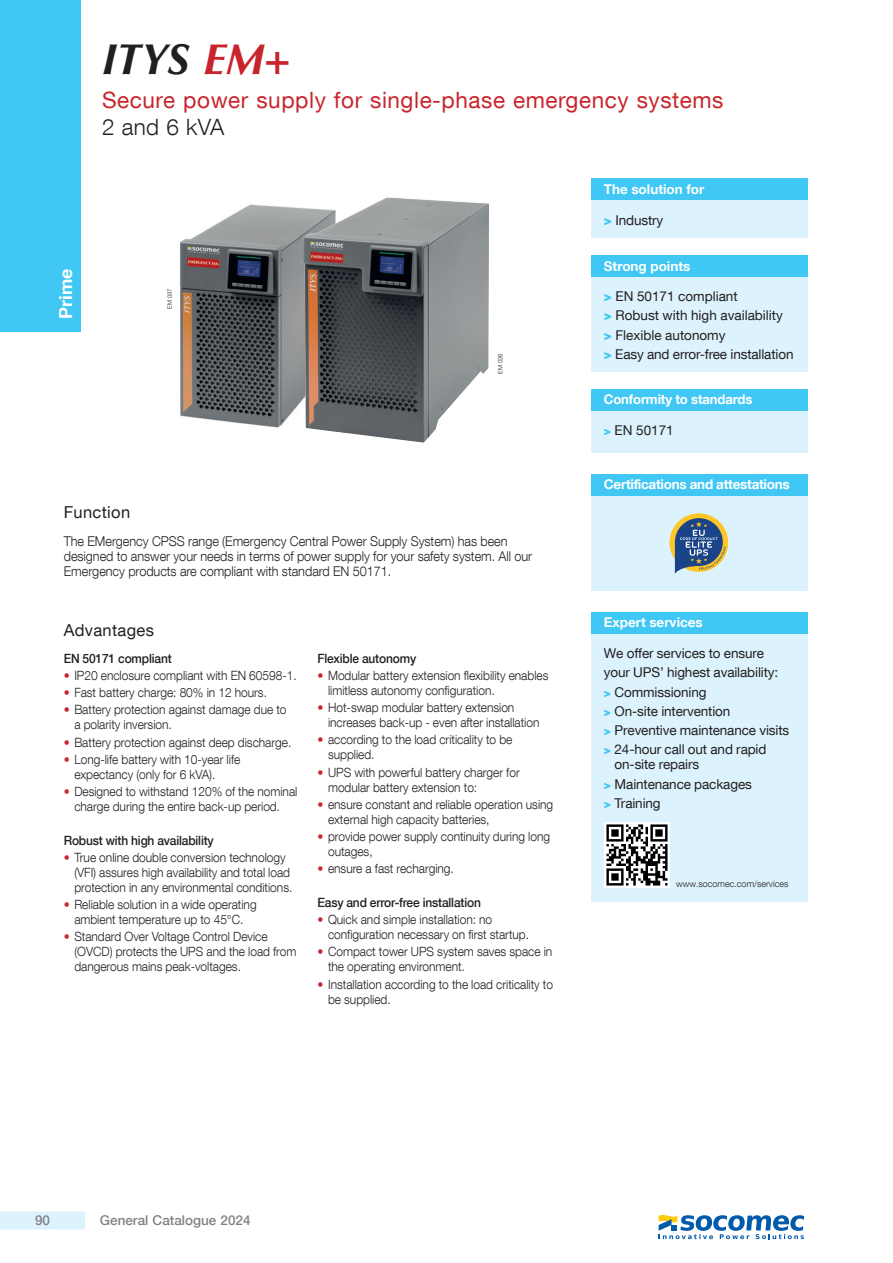
<style>
.page{position:relative;width:893px;height:1263px;background:#fff}
.page>*{position:absolute;margin:0;border:0;box-sizing:border-box;transform-origin:0 0}
.produit_page_1{font:italic 700 43.5px "Optima LT Std";color:#231f20}
.phase_puissance{font:22.5px "Helvetica Neue LT Com";letter-spacing:.025em;color:#c8242b}
.sous_titre_noir{font:300 22.5px "Helvetica Neue LT Com";letter-spacing:.01em;color:#231f20}
.t1{font:700 18px "Helvetica Neue LT Com";color:#fff}
.sous_titre_1ere_p{font:16.5px "Helvetica Neue LT Com";letter-spacing:.02em;color:#231f20}
.navig_texte_PR{font:13.5px/15px "Helvetica Neue LT Com";letter-spacing:-.01em;color:#231f20}
.texte_puce_light{font:300 13.5px/15px "Helvetica Neue LT Com";letter-spacing:-.005em;color:#231f20;scale:.94 1}
.navig_titre{font:700 13.5px "Helvetica Neue LT Com";letter-spacing:-.01em;color:#fff}
.t2{font:500 13.5px "Helvetica Neue LT Com";color:#808285}
.t3{font:300 12.75px/15px "Helvetica Neue LT Com";letter-spacing:-.005em;color:#231f20;scale:.94 1}
.Texte_medium_8_5{font:500 12.75px "Helvetica Neue LT Com";letter-spacing:-.015em;color:#231f20;scale:.94 1}
.titre_page{font:300 9px "Helvetica Neue LT Com";color:#231f20}
.reference{font:300 6px "Helvetica Neue LT Com";color:#231f20}
.s1{color:#c8242b}
.s2{font-weight:900;color:#40c7f4}
.s3{font-weight:900;font-size:12px;color:#40c7f4}
</style>
<div class="page">
<div style="left:0;top:1211px;width:85px;height:18px;background:#dcf2fc"></div>
<div style="left:0;top:0;width:81px;height:332px;background:#40c7f4"></div>
<div style="left:591px;top:179px;width:217px;height:59px;background:#dcf2fc"></div>
<div style="left:591px;top:179px;width:217px;height:21px;background:#40c7f4"></div>
<div style="left:591px;top:255px;width:217px;height:117px;background:#dcf2fc"></div>
<div style="left:591px;top:255px;width:217px;height:21px;background:#40c7f4"></div>
<div style="left:591px;top:389px;width:217px;height:64px;background:#dcf2fc"></div>
<div style="left:591px;top:389px;width:217px;height:21px;background:#40c7f4"></div>
<img style="left:180px;top:204px;width:123px;height:224px">
<img style="left:303px;top:197px;width:186px;height:245px">
<div style="left:591px;top:612px;width:217px;height:289px;background:#dcf2fc"></div>
<div style="left:591px;top:612px;width:217px;height:21px;background:#40c7f4"></div>
<img style="left:605px;top:823px;width:64px;height:64px">
<div style="left:591px;top:474px;width:217px;height:117px;background:#dcf2fc"></div>
<div style="left:591px;top:474px;width:217px;height:21px;background:#40c7f4"></div>
<svg style="left:669px;top:513px;width:59px;height:59px"></svg>
<svg style="left:675px;top:518px;width:51px;height:56px;background:#6d7f8c"></svg>
<svg style="left:659px;top:1215px;width:145px;height:24px"></svg>
<h3 class="t1" style="left:54px;top:319px;width:52px;rotate:-90deg">Prime</h3>
<p class="produit_page_1" style="left:102px;top:34px;width:190px">ITYS <span class="s1">EM+</span></p>
<p class="phase_puissance" style="left:102px;top:86px;width:623px">Secure power supply for single-phase emergency systems</p>
<p class="sous_titre_noir" style="left:102px;top:114px;width:124px">2 and 6 kVA</p>
<p class="reference" style="left:166px;top:309px;width:22px;rotate:-90deg">EM 037</p>
<p class="reference" style="left:497px;top:374px;width:22px;rotate:-90deg">EM 026</p>
<p class="navig_titre" style="left:604px;top:181px;width:102px">The solution for</p>
<p class="navig_texte_PR" style="left:604px;top:212px;width:61px"><span class="s2">&gt;</span> Industry</p>
<p class="navig_titre" style="left:604px;top:257px;width:88px">Strong points</p>
<p class="navig_texte_PR" style="left:604px;top:288px;width:135px"><span class="s2">&gt;</span> EN 50171 compliant</p>
<p class="navig_texte_PR" style="left:604px;top:308px;width:181px"><span class="s2">&gt;</span> Robust with high availability</p>
<p class="navig_texte_PR" style="left:604px;top:327px;width:123px"><span class="s2">&gt;</span> Flexible autonomy</p>
<p class="navig_texte_PR" style="left:604px;top:346px;width:191px"><span class="s2">&gt;</span> Easy and error-free installation</p>
<p class="navig_titre" style="left:604px;top:391px;width:150px">Conformity to standards</p>
<p class="navig_texte_PR" style="left:604px;top:422px;width:71px"><span class="s3">&gt;</span> EN 50171</p>
<p class="navig_titre" style="left:604px;top:476px;width:187px">Certifications and attestations</p>
<p class="sous_titre_1ere_p" style="left:64px;top:502px;width:68px">Function</p>
<p class="texte_puce_light" style="left:64px;top:533px;width:500px">The EMergency CPSS range (Emergency Central Power Supply System) has been designed to answer your needs in terms of power supply for your safety system. All our<br>Emergency products are compliant with standard EN 50171.</p>
<p class="sous_titre_1ere_p" style="left:64px;top:620px;width:92px">Advantages</p>
<p class="Texte_medium_8_5" style="left:64px;top:651px;width:116px">EN 50171 compliant</p>
<p class="t3" style="left:64px;top:668px;width:249px"><span class="s1">•</span> IP20 enclosure compliant with EN 60598-1.</p>
<p class="t3" style="left:64px;top:685px;width:218px"><span class="s1">•</span> Fast battery charge: 80% in 12 hours.</p>
<p class="t3" style="left:74px;top:702px;width:227px;text-indent:-11px"><span class="s1">•</span> Battery protection against damage due to a polarity inversion.</p>
<p class="t3" style="left:64px;top:734px;width:244px"><span class="s1">•</span> Battery protection against deep discharge.</p>
<p class="t3" style="left:74px;top:751px;width:178px;text-indent:-11px"><span class="s1">•</span> Long-life battery with 10-year life expectancy (only for 6 kVA).</p>
<p class="t3" style="left:64px;top:783px;width:250px;text-align:center"><span class="s1">•</span> Designed to withstand 120% of the nominal charge during the entire back-up period.</p>
<p class="Texte_medium_8_5" style="left:64px;top:833px;width:161px">Robust with high availability</p>
<p class="t3" style="left:74px;top:850px;width:233px;text-indent:-11px"><span class="s1">•</span> True online double conversion technology (VFI) assures high availability and total load protection in any environmental conditions.</p>
<p class="t3" style="left:64px;top:897px;width:207px;text-align:center"><span class="s1">•</span> Reliable solution in a wide operating ambient temperature up to 45°C.</p>
<p class="t3" style="left:74px;top:929px;width:238px;text-indent:-11px"><span class="s1">•</span> Standard Over Voltage Control Device (OVCD) protects the UPS and the load from dangerous mains peak-voltages.</p>
<p class="Texte_medium_8_5" style="left:317px;top:651px;width:107px">Flexible autonomy</p>
<p class="t3" style="left:328px;top:668px;width:236px;text-indent:-11px"><span class="s1">•</span> Modular battery extension flexibility enables limitless autonomy configuration.</p>
<p class="t3" style="left:328px;top:700px;width:226px;text-indent:-11px"><span class="s1">•</span> Hot-swap modular battery extension increases back-up - even after installation</p>
<p class="t3" style="left:328px;top:732px;width:198px;text-indent:-11px"><span class="s1">•</span> according to the load criticality to be supplied.</p>
<p class="t3" style="left:328px;top:764px;width:205px;text-indent:-11px"><span class="s1">•</span> UPS with powerful battery charger for modular battery extension to:</p>
<p class="t3" style="left:328px;top:796px;width:241px;text-indent:-11px"><span class="s1">•</span> ensure constant and reliable operation using external high capacity batteries,</p>
<p class="t3" style="left:328px;top:828px;width:238px;text-indent:-11px"><span class="s1">•</span> provide power supply continuity during long outages,</p>
<p class="t3" style="left:317px;top:861px;width:147px"><span class="s1">•</span> ensure a fast recharging.</p>
<p class="Texte_medium_8_5" style="left:317px;top:895px;width:175px">Easy and error-free installation</p>
<p class="t3" style="left:328px;top:912px;width:215px;text-indent:-11px"><span class="s1">•</span> Quick and simple installation: no configuration necessary on first startup.</p>
<p class="t3" style="left:328px;top:944px;width:240px;text-indent:-11px"><span class="s1">•</span> Compact tower UPS system saves space in the operating environment.</p>
<p class="t3" style="left:328px;top:976px;width:241px;text-indent:-11px"><span class="s1">•</span> Installation according to the load criticality to be supplied.</p>
<p class="navig_titre" style="left:604px;top:614px;width:101px">Expert services</p>
<p class="navig_texte_PR" style="left:604px;top:645px;width:162px">We offer services to ensure</p>
<p class="navig_texte_PR" style="left:604px;top:665px;width:176px">your UPS’ highest availability:</p>
<p class="navig_texte_PR" style="left:604px;top:684px;width:104px"><span class="s3">&gt;</span> Commissioning</p>
<p class="navig_texte_PR" style="left:604px;top:703px;width:128px"><span class="s3">&gt;</span> On-site intervention</p>
<p class="navig_texte_PR" style="left:604px;top:722px;width:187px"><span class="s3">&gt;</span> Preventive maintenance visits</p>
<p class="navig_texte_PR" style="left:615px;top:742px;width:153px;text-indent:-11px"><span class="s3">&gt;</span> 24-hour call out and rapid on-site repairs</p>
<p class="navig_texte_PR" style="left:604px;top:776px;width:150px"><span class="s3">&gt;</span> Maintenance packages</p>
<p class="navig_texte_PR" style="left:604px;top:795px;width:58px"><span class="s3">&gt;</span> Training</p>
<p class="titre_page" style="left:676px;top:878px;width:114px">www.socomec.com/services</p>
<p class="t2" style="left:35px;top:1212px;width:17px">90</p>
<p class="t2" style="left:100px;top:1212px;width:152px">General Catalogue 2024</p>
</div>
